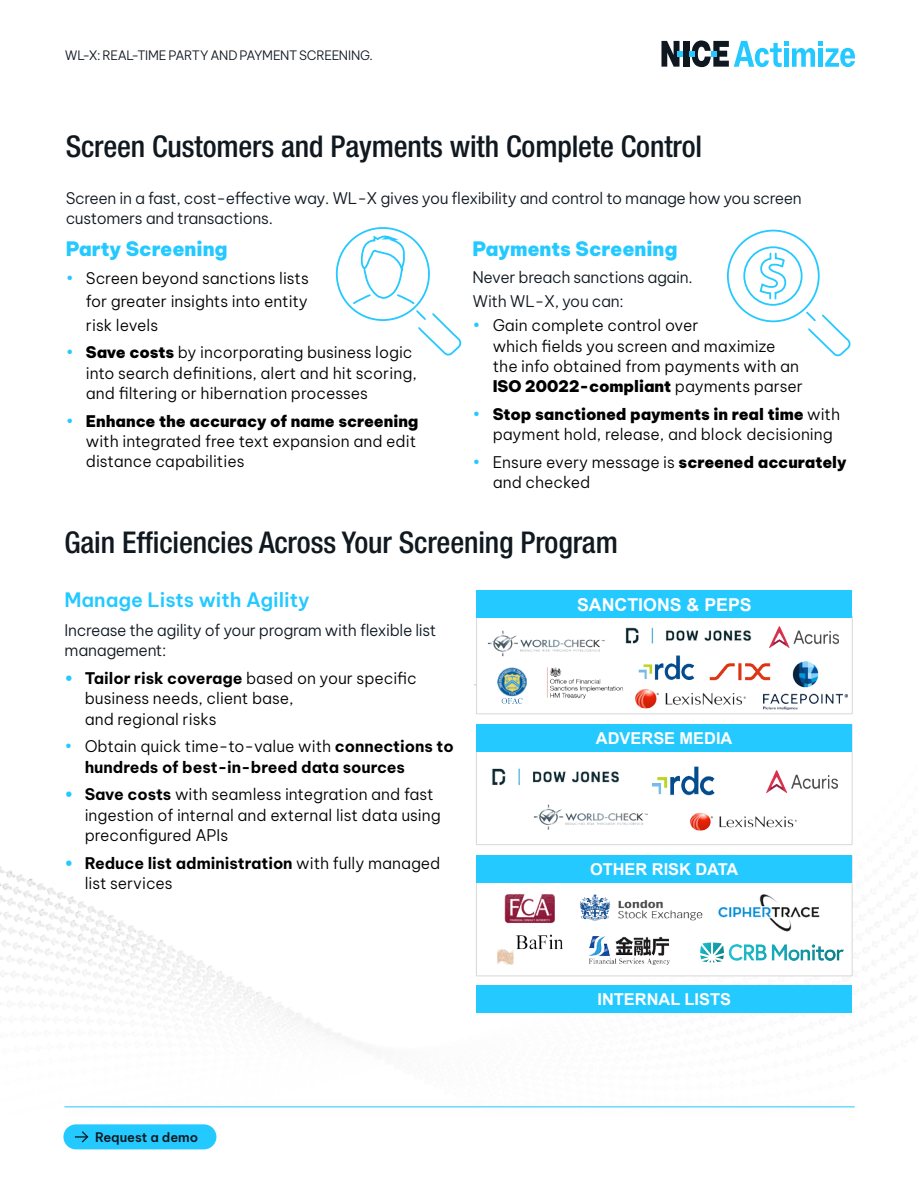
<style>
.page{position:relative;width:918px;height:1188px;background:#fff}
.page>*{position:absolute;margin:0;border:0;box-sizing:border-box;transform-origin:0 0}
.t1{font:500 condensed 30px "Helvetica Neue LT Pro";letter-spacing:-.005em;color:#101820}
.t2{font:900 19.5px "Be Vietnam Pro";color:#23c9ff}
.t3{font:600 19.5px "Be Vietnam Pro";color:#23c9ff}
.t4{font:700 17.7px "Arial";color:#fff}
.t5{font:700 16.35px "Arial";color:#fff}
.t6{font:300 15.75px/20.2px "Be Vietnam Pro";color:#000}
.t7{font:300 15.75px/20.2px "Be Vietnam Pro";letter-spacing:-.02em;color:#101820}
.t8{font:700 15.75px/20.2px "Be Vietnam Pro";letter-spacing:-.005em;color:#000}
.t9{font:600 12.9px "Be Vietnam Pro";letter-spacing:-.005em;color:#101820}
.t10{font:300 12.75px "Be Vietnam Pro";letter-spacing:-.03em;color:#101820}
.s1{color:#23c9ff}
.s2{font-weight:900}
.s3{font-weight:700;color:#23c9ff}
.s4{font-weight:700}
.s5{font-weight:300;color:#23c9ff}
.s6{font-weight:300}
</style>
<div class="page">
<div style="left:683px;top:41px;width:6px;height:26px;background:#0f1721"></div>
<svg style="left:689px;top:40px;width:166px;height:27px"></svg>
<svg style="left:662px;top:41px;width:21px;height:26px"></svg>
<div style="left:57px;top:1098px;width:805px;height:18px;background:#000;opacity:.15"></div>
<hr style="left:65px;top:1106px;width:790px;height:1px;background:#23c9ff">
<div style="left:63px;top:1124px;width:153px;height:25px;background:#23c9ff;border-radius:13px"></div>
<svg style="left:75px;top:1131px;width:14px;height:12px"></svg>
<svg style="left:335px;top:227px;width:126px;height:128px"></svg>
<svg style="left:727px;top:229px;width:123px;height:127px"></svg>
<div style="left:476px;top:616px;width:377px;height:98px;border:1px solid #d9d9d9"></div>
<div style="left:476px;top:855px;width:377px;height:121px;border:1px solid #d9d9d9"></div>
<div style="left:476px;top:724px;width:377px;height:121px;border:1px solid #d9d9d9"></div>
<div style="left:477px;top:590px;width:375px;height:28px;background:#23c9ff"></div>
<img style="left:504px;top:893px;width:51px;height:31px">
<img style="left:497px;top:934px;width:66px;height:31px">
<img style="left:589px;top:936px;width:81px;height:29px">
<img style="left:700px;top:942px;width:144px;height:21px">
<img style="left:580px;top:894px;width:122px;height:27px">
<img style="left:718px;top:894px;width:102px;height:38px">
<img style="left:625px;top:627px;width:127px;height:17px">
<img style="left:770px;top:626px;width:68px;height:21px">
<img style="left:709px;top:663px;width:55px;height:18px">
<img style="left:498px;top:674px;width:28px;height:30px">
<img style="left:638px;top:655px;width:57px;height:25px">
<img style="left:635px;top:689px;width:112px;height:20px">
<img style="left:488px;top:630px;width:117px;height:44px">
<img style="left:492px;top:768px;width:127px;height:17px">
<img style="left:767px;top:770px;width:71px;height:22px">
<img style="left:690px;top:812px;width:108px;height:19px">
<img style="left:534px;top:804px;width:115px;height:41px">
<img style="left:652px;top:766px;width:63px;height:30px">
<img style="left:764px;top:662px;width:83px;height:47px">
<div style="left:476px;top:724px;width:376px;height:28px;background:#23c9ff"></div>
<div style="left:476px;top:856px;width:376px;height:27px;background:#23c9ff"></div>
<img style="left:543px;top:656px;width:80px;height:43px">
<div style="left:476px;top:986px;width:376px;height:27px;background:#23c9ff"></div>
<p class="t10" style="left:65px;top:45px;width:309px">WL-X: REAL-TIME PARTY AND PAYMENT SCREENING.</p>
<h1 class="t1" style="left:66px;top:128px;width:638px">Screen Customers and Payments with Complete Control</h1>
<p class="t7" style="left:66px;top:187px;width:738px">Screen in a fast, cost-effective way. WL-X gives you flexibility and control to manage how you screen customers and transactions.</p>
<p class="t2" style="left:66px;top:232px;width:163px">Party Screening</p>
<p class="t6" style="left:86px;top:265px;width:225px;line-height:23.2px;text-align:justify;text-indent:-20px"><span class="s1">•</span> Screen beyond sanctions lists for greater insights into entity risk levels</p>
<p class="t6" style="left:86px;top:341px;width:333px;text-indent:-20px"><span class="s1">•</span> <span class="s2">Save costs</span> by incorporating business logic into search definitions, alert and hit scoring, and filtering or hibernation processes</p>
<p class="t6" style="left:86px;top:409px;width:334px;text-indent:-20px"><span class="s1">•</span> <span class="s2">Enhance the accuracy of name screening </span>with integrated free text expansion and edit distance capabilities</p>
<p class="t2" style="left:472px;top:232px;width:206px">Payments Screening</p>
<p class="t7" style="left:472px;top:265px;width:222px;line-height:23.2px">Never breach sanctions again.<br>With WL-X, you can:</p>
<p class="t6" style="left:493px;top:314px;width:312px;text-indent:-20px"><span class="s1">•</span> Gain complete control over<br>which fields you screen and maximize the info obtained from payments with an <span class="s2">ISO 20022-compliant</span> payments parser</p>
<p class="t6" style="left:493px;top:403px;width:349px;text-indent:-20px"><span class="s1">•</span> <span class="s2">Stop sanctioned payments in real time</span> with payment hold, release, and block decisioning</p>
<p class="t6" style="left:493px;top:451px;width:355px;text-indent:-20px"><span class="s1">•</span> Ensure every message is <span class="s2">screened accurately </span>and checked</p>
<h1 class="t1" style="left:65px;top:524px;width:555px">Gain Efficiencies Across Your Screening Program</h1>
<p class="t3" style="left:65px;top:583px;width:247px">Manage Lists with Agility</p>
<p class="t7" style="left:65px;top:619px;width:373px">Increase the agility of your program with flexible list management:</p>
<p class="t6" style="left:85px;top:667px;width:334px;text-indent:-20px"><span class="s3">•</span> <span class="s4">Tailor risk coverage</span> based on your specific business needs, client base,<br>and regional risks</p>
<p class="t8" style="left:85px;top:735px;width:371px;text-indent:-20px"><span class="s5">•</span> <span class="s6">Obtain quick time-to-value with</span> connections to hundreds of best-in-breed data sources</p>
<p class="t6" style="left:85px;top:783px;width:358px;text-indent:-20px"><span class="s3">•</span> <span class="s4">Save costs</span> with seamless integration and fast ingestion of internal and external list data using preconfigured APIs</p>
<p class="t6" style="left:85px;top:851px;width:357px;text-indent:-20px"><span class="s3">•</span> <span class="s4">Reduce list administration</span> with fully managed list services</p>
<p class="t9" style="left:95px;top:1126px;width:105px">Request a demo</p>
<p class="t4" style="left:577px;top:592px;width:176px">SANCTIONS &amp; PEPS</p>
<p class="t5" style="left:596px;top:727px;width:138px">ADVERSE MEDIA</p>
<p class="t5" style="left:590px;top:858px;width:150px">OTHER RISK DATA</p>
<p class="t5" style="left:598px;top:988px;width:135px">INTERNAL LISTS</p>
</div>
